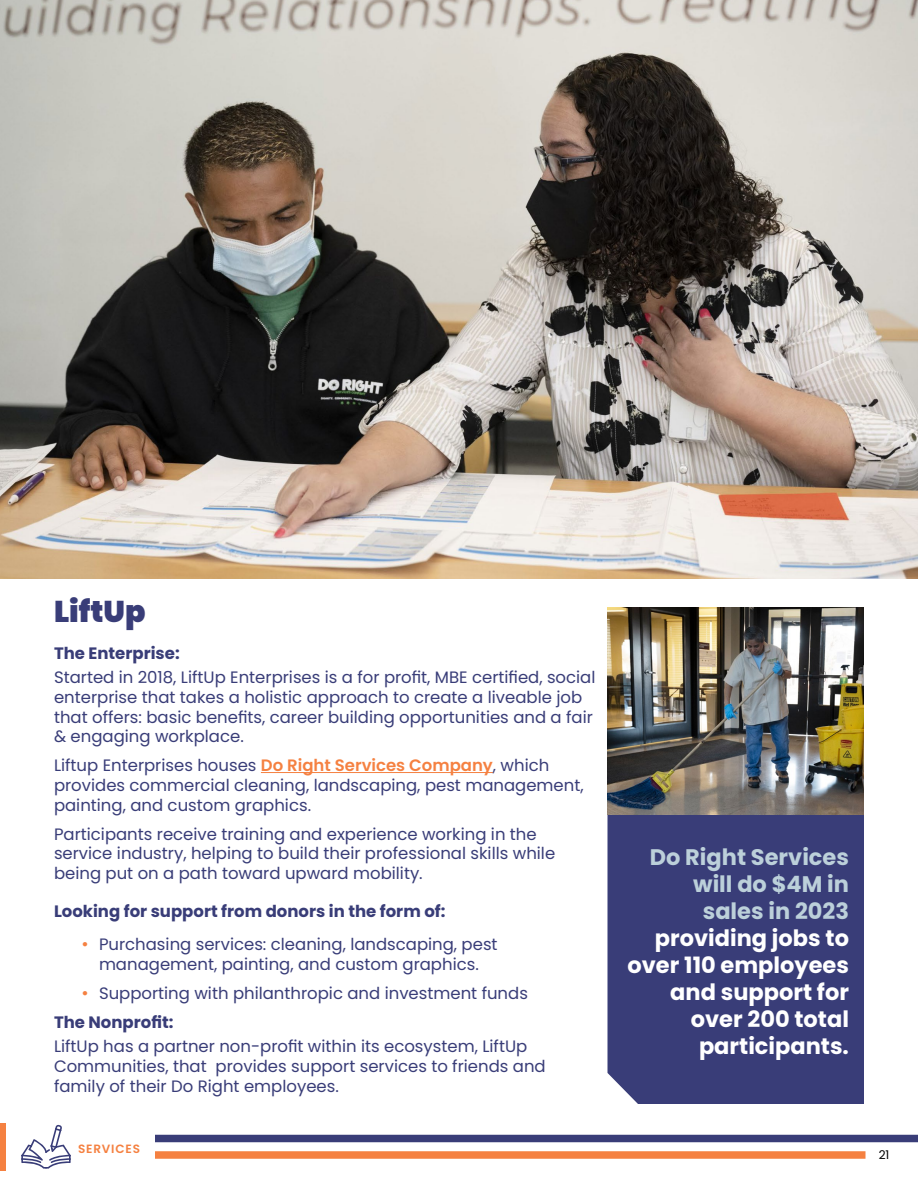
<style>
.page{position:relative;width:918px;height:1188px;background:#fff}
.page>*{position:absolute;margin:0;border:0;box-sizing:border-box;transform-origin:0 0}
.Head_2{font:900 30px "Poppins";color:#393d78}
.Bullet{font:700 22.5px/27px "Poppins";color:#fff;text-align:right}
.Copy{font:16.5px/19.8px "Poppins";color:#393d78}
.Subhead_2{font:700 16.5px "Poppins";color:#393d78}
.Stat_Bullet_B{font:600 12px "Poppins";letter-spacing:.07em;color:#f58141}
.t1{font:12px "Poppins";color:#000}
.s1{font-weight:600;color:#f58141}
.s2{font-family:"Gotham HTF";color:#f58141}
.s3{color:#bcd0da}
</style>
<div class="page">
<div style="left:0;top:1151px;width:866px;height:8px;background:#f58141"></div>
<div style="left:54px;top:1135px;width:864px;height:7px;background:#393d78"></div>
<img style="left:0;top:0;width:918px;height:579px">
<hr style="left:261px;top:772px;width:232px;height:1px;background:#f58141">
<div style="left:6px;top:1123px;width:148px;height:48px;background:#fff"></div>
<div style="left:0;top:1123px;width:6px;height:48px;background:#f58141"></div>
<svg style="left:21px;top:1125px;width:50px;height:44px"></svg>
<div style="left:608px;top:814px;width:256px;height:290px;background:#393d78"></div>
<img style="left:608px;top:608px;width:256px;height:206px">
<p class="Head_2" style="left:54px;top:595px;width:93px">LiftUp</p>
<p class="Subhead_2" style="left:54px;top:643px;width:127px">The Enterprise:</p>
<p class="Copy" style="left:54px;top:668px;width:543px">Started in 2018, LiftUp Enterprises is a for profit, MBE certified, social enterprise that takes a holistic approach to create a liveable job that offers: basic benefits, career building opportunities and a fair &amp; engaging workplace.</p>
<p class="Copy" style="left:54px;top:756px;width:531px">Liftup Enterprises houses <span class="s1">Do Right Services Company</span>, which provides commercial cleaning, landscaping, pest management, painting, and custom graphics.</p>
<p class="Copy" style="left:54px;top:824px;width:503px">Participants receive training and experience working in the service industry, helping to build their professional skills while being put on a path toward upward mobility.</p>
<p class="Subhead_2" style="left:54px;top:902px;width:393px">Looking for support from donors in the form of:</p>
<p class="Copy" style="left:81px;top:935px;width:418px;text-align:center"><span class="s2">•</span> Purchasing services: cleaning, landscaping, pest management, painting, and custom graphics.</p>
<p class="Copy" style="left:81px;top:983px;width:448px"><span class="s2">•</span> Supporting with philanthropic and investment funds</p>
<p class="Subhead_2" style="left:54px;top:1012px;width:121px">The Nonprofit:</p>
<p class="Copy" style="left:54px;top:1037px;width:493px">LiftUp has a partner non-profit within its ecosystem, LiftUp<br>Communities, that provides support services to friends and family of their Do Right employees.</p>
<p class="Stat_Bullet_B" style="left:78px;top:1142px;width:64px">SERVICES</p>
<p class="Bullet" style="left:628px;top:844px;width:223px"><span class="s3">Do Right Services will do $4M in sales in 2023 </span>providing jobs to over 110 employees and support for over 200 total participants.</p>
<p class="t1" style="left:879px;top:1148px;width:12px">21</p>
</div>
